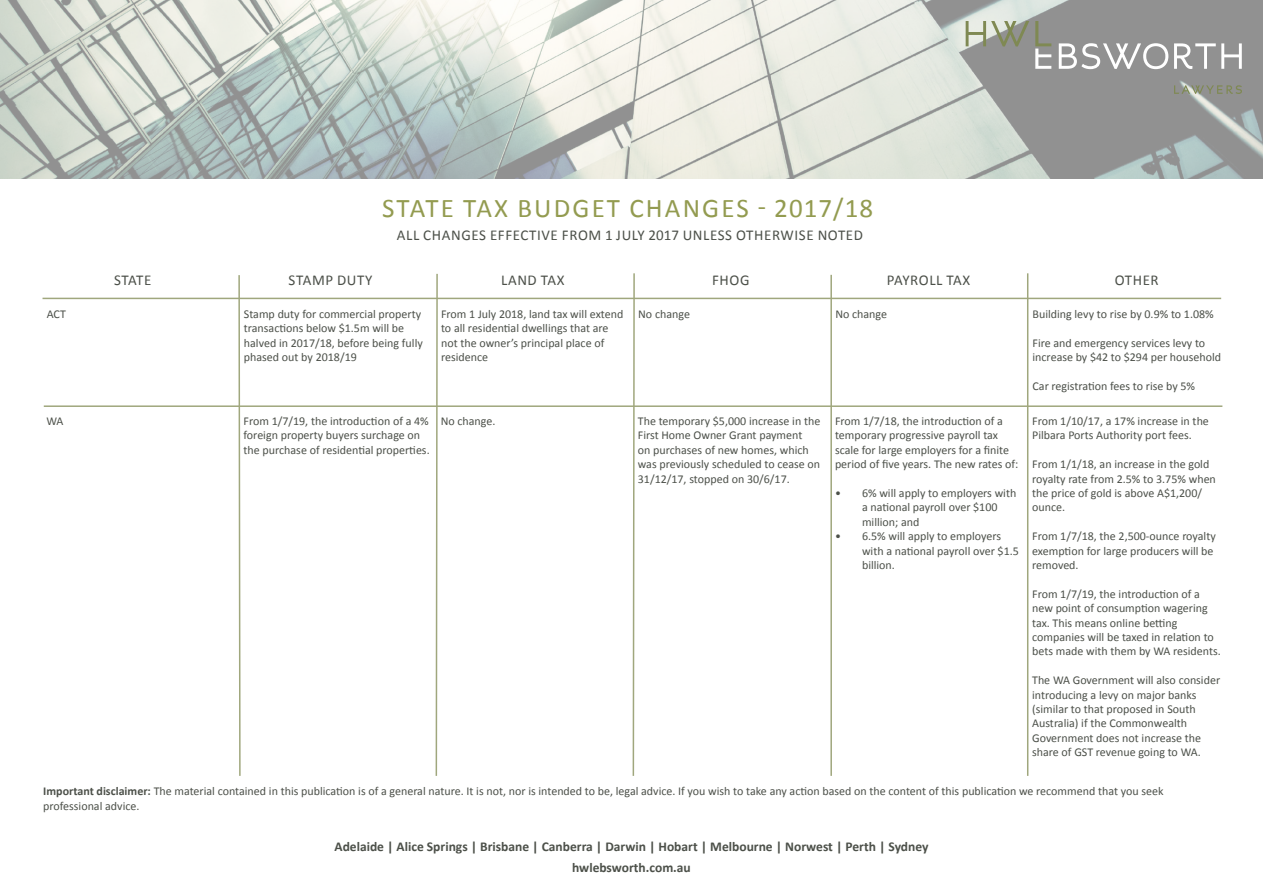
<style>
.page{position:relative;width:1263px;height:893px;background:#fff}
.page>*{position:absolute;margin:0;border:0;box-sizing:border-box;transform-origin:0 0}
.Normal_Text{font:27px "Calibri";letter-spacing:.08em;color:#939b50}
.t1{font:15px "Calibri";letter-spacing:.04em;color:#4c5049}
.Offices{font:700 13.5px "Calibri";color:#4c5049}
.Website{font:700 13.5px "Calibri";color:#4c5049}
.Heading_-_area_2{font:12px/14.4px "Calibri";color:#4c5049}
.s1{font-weight:700}
</style>
<div class="page">
<img style="left:0;top:0;width:1263px;height:179px">
<svg style="left:1035px;top:21px;width:16px;height:48px"></svg>
<svg style="left:966px;top:21px;width:63px;height:25px;background:#a9ae9c"></svg>
<svg style="left:1059px;top:43px;width:109px;height:26px"></svg>
<svg style="left:1174px;top:43px;width:68px;height:26px"></svg>
<svg style="left:1174px;top:85px;width:68px;height:9px"></svg>
<svg style="left:238px;top:275px;width:3px;height:501px"></svg>
<hr style="left:43px;top:298px;width:1178px;height:1px;background:#a0a77d">
<svg style="left:435px;top:273px;width:4px;height:503px"></svg>
<svg style="left:632px;top:273px;width:4px;height:503px"></svg>
<hr style="left:830px;top:275px;width:2px;height:501px;background:#a0a77d">
<hr style="left:1027px;top:273px;width:1px;height:503px;background:#a0a77d">
<hr style="left:44px;top:405px;width:1178px;height:2px;background:#a0a77d">
<p class="Normal_Text" style="left:382px;top:191px;width:493px">STATE TAX BUDGET CHANGES - 2017/18</p>
<p class="t1" style="left:397px;top:226px;width:468px">ALL CHANGES EFFECTIVE FROM 1 JULY 2017 UNLESS OTHERWISE NOTED</p>
<p class="t1" style="left:114px;top:270px;width:39px">STATE</p>
<p class="t1" style="left:289px;top:270px;width:85px">STAMP DUTY</p>
<p class="t1" style="left:501px;top:270px;width:65px">LAND TAX</p>
<p class="t1" style="left:712px;top:270px;width:39px">FHOG</p>
<p class="t1" style="left:887px;top:270px;width:85px">PAYROLL TAX</p>
<p class="t1" style="left:1115px;top:270px;width:45px">OTHER</p>
<p class="Heading_-_area_2" style="left:47px;top:307px;width:21px">ACT</p>
<p class="Heading_-_area_2" style="left:244px;top:307px;width:180px">Stamp duty for commercial property transactions below $1.5m will be halved in 2017/18, before being fully phased out by 2018/19</p>
<p class="Heading_-_area_2" style="left:441px;top:307px;width:184px">From 1 July 2018, land tax will extend to all residential dwellings that are not the owner’s principal place of residence</p>
<p class="Heading_-_area_2" style="left:638px;top:307px;width:53px">No change</p>
<p class="Heading_-_area_2" style="left:835px;top:307px;width:53px">No change</p>
<p class="Heading_-_area_2" style="left:1032px;top:307px;width:183px">Building levy to rise by 0.9% to 1.08%</p>
<p class="Heading_-_area_2" style="left:1032px;top:336px;width:190px">Fire and emergency services levy to increase by $42 to $294 per household</p>
<p class="Heading_-_area_2" style="left:1032px;top:379px;width:164px">Car registration fees to rise by 5%</p>
<p class="Heading_-_area_2" style="left:46px;top:414px;width:19px">WA</p>
<p class="Heading_-_area_2" style="left:244px;top:414px;width:188px">From 1/7/19, the introduction of a 4% foreign property buyers surchage on the purchase of residential properties.</p>
<p class="Heading_-_area_2" style="left:441px;top:414px;width:56px">No change.</p>
<p class="Heading_-_area_2" style="left:638px;top:414px;width:184px">The temporary $5,000 increase in the First Home Owner Grant payment<br>on purchases of new homes, which was previously scheduled to cease on 31/12/17, stopped on 30/6/17.</p>
<p class="Heading_-_area_2" style="left:835px;top:414px;width:185px">From 1/7/18, the introduction of a temporary progressive payroll tax scale for large employers for a finite period of five years. The new rates of:</p>
<p class="Heading_-_area_2" style="left:862px;top:486px;width:156px;text-indent:-27px">• 6% will apply to employers with a national payroll over $100 million; and</p>
<p class="Heading_-_area_2" style="left:862px;top:529px;width:158px;text-indent:-27px">• 6.5% will apply to employers with a national payroll over $1.5 billion.</p>
<p class="Heading_-_area_2" style="left:1032px;top:414px;width:178px">From 1/10/17, a 17% increase in the<br>Pilbara Ports Authority port fees.</p>
<p class="Heading_-_area_2" style="left:1032px;top:457px;width:185px">From 1/1/18, an increase in the gold royalty rate from 2.5% to 3.75% when the price of gold is above A$1,200/ ounce.</p>
<p class="Heading_-_area_2" style="left:1032px;top:529px;width:185px">From 1/7/18, the 2,500-ounce royalty exemption for large producers will be removed.</p>
<p class="Heading_-_area_2" style="left:1032px;top:587px;width:190px">From 1/7/19, the introduction of a new point of consumption wagering tax. This means online betting companies will be taxed in relation to bets made with them by WA residents.</p>
<p class="Heading_-_area_2" style="left:1032px;top:673px;width:190px">The WA Government will also consider introducing a levy on major banks (similar to that proposed in South Australia) if the Commonwealth Government does not increase the share of GST revenue going to WA.</p>
<p class="Heading_-_area_2" style="left:43px;top:784px;width:1122px"><span class="s1">Important disclaimer:</span> The material contained in this publication is of a general nature. It is not, nor is intended to be, legal advice. If you wish to take any action based on the content of this publication we recommend that you seek professional advice.</p>
<p class="Offices" style="left:334px;top:838px;width:595px">Adelaide | Alice Springs | Brisbane | Canberra | Darwin | Hobart | Melbourne | Norwest | Perth | Sydney</p>
<p class="Website" style="left:572px;top:859px;width:120px">hwlebsworth.com.au</p>
</div>
